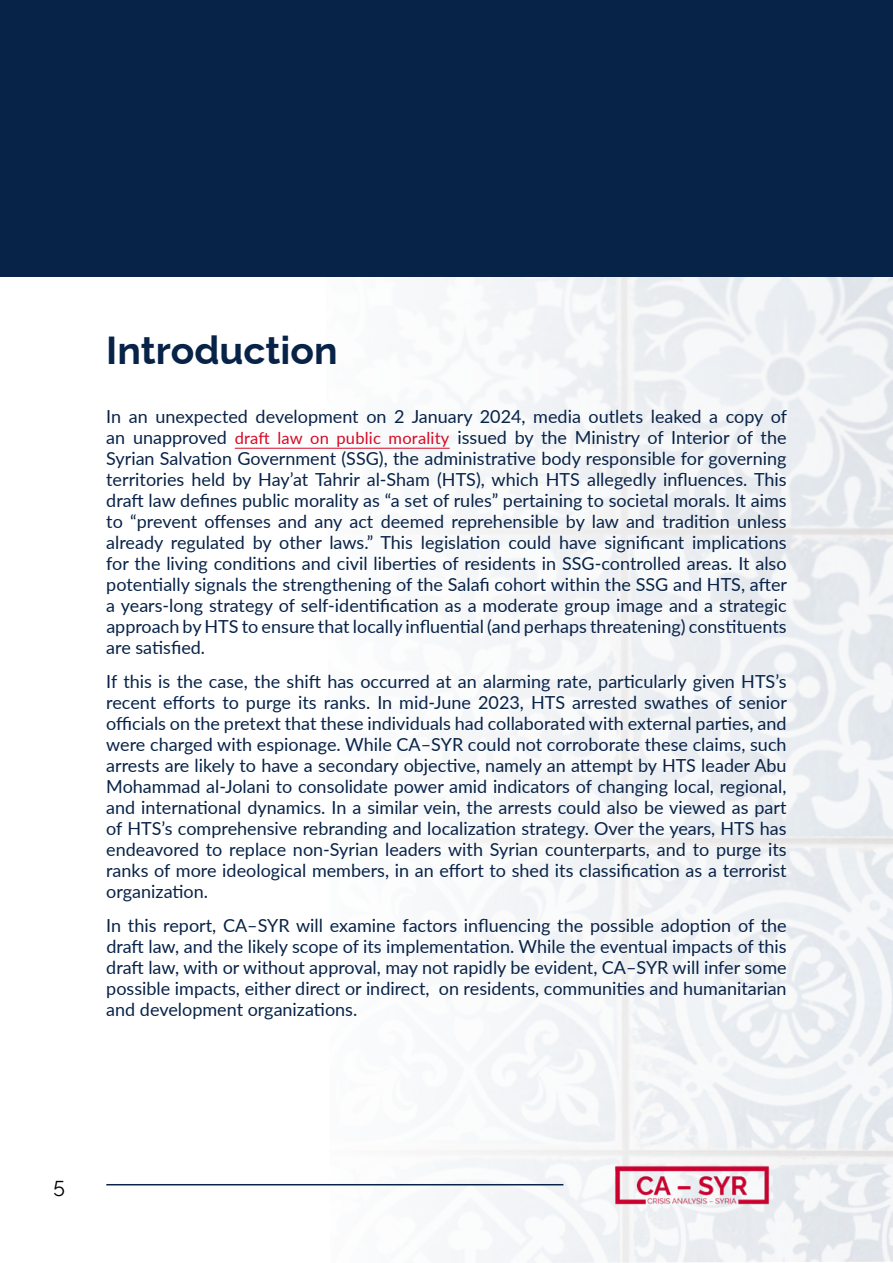
<style>
.page{position:relative;width:893px;height:1263px;background:#fff}
.page>*{position:absolute;margin:0;border:0;box-sizing:border-box;transform-origin:0 0}
.t1{font:700 39px "Raleway";color:#082348}
.t2{font:21px "Raleway";color:#000}
.t3{font:18px/21px "Lato";color:#082348;text-align:justify}
.s1{font-size:16.5px;color:#d70926}
</style>
<div class="page">
<div style="left:324px;top:277px;width:569px;height:986px;background:linear-gradient(to right,#fcfcfc,#eaedf0)"></div>
<img style="left:598px;top:1148px;width:188px;height:70px">
<hr style="left:106px;top:1184px;width:457px;height:1px;background:#082348">
<div style="left:0;top:0;width:893px;height:276px;background:#082348"></div>
<hr style="left:235px;top:448px;width:215px;height:1px;background:#d70926">
<h1 class="t1" style="left:106px;top:319px;width:233px">Introduction</h1>
<p class="t3" style="left:106px;top:406px;width:682px">In an unexpected development on 2 January 2024, media outlets leaked a copy of an unapproved <span class="s1">draft law on public morality</span> issued by the Ministry of Interior of the Syrian Salvation Government (SSG), the administrative body responsible for governing territories held by Hay’at Tahrir al-Sham (HTS), which HTS allegedly influences. This draft law defines public morality as “a set of rules” pertaining to societal morals. It aims to “prevent offenses and any act deemed reprehensible by law and tradition unless already regulated by other laws.” This legislation could have significant implications for the living conditions and civil liberties of residents in SSG-controlled areas. It also potentially signals the strengthening of the Salafi cohort within the SSG and HTS, after a years-long strategy of self-identification as a moderate group image and a strategic approach by HTS to ensure that locally influential (and perhaps threatening) constituents are satisfied.</p>
<p class="t3" style="left:106px;top:670px;width:682px">If this is the case, the shift has occurred at an alarming rate, particularly given HTS’s recent efforts to purge its ranks. In mid-June 2023, HTS arrested swathes of senior officials on the pretext that these individuals had collaborated with external parties, and were charged with espionage. While CA–SYR could not corroborate these claims, such arrests are likely to have a secondary objective, namely an attempt by HTS leader Abu Mohammad al-Jolani to consolidate power amid indicators of changing local, regional, and international dynamics. In a similar vein, the arrests could also be viewed as part of HTS’s comprehensive rebranding and localization strategy. Over the years, HTS has endeavored to replace non-Syrian leaders with Syrian counterparts, and to purge its ranks of more ideological members, in an effort to shed its classification as a terrorist organization.</p>
<p class="t3" style="left:106px;top:914px;width:682px">In this report, CA–SYR will examine factors influencing the possible adoption of the draft law, and the likely scope of its implementation. While the eventual impacts of this draft law, with or without approval, may not rapidly be evident, CA–SYR will infer some possible impacts, either direct or indirect, on residents, communities and humanitarian and development organizations.</p>
<p class="t2" style="left:54px;top:1169px;width:13px">5</p>
</div>
